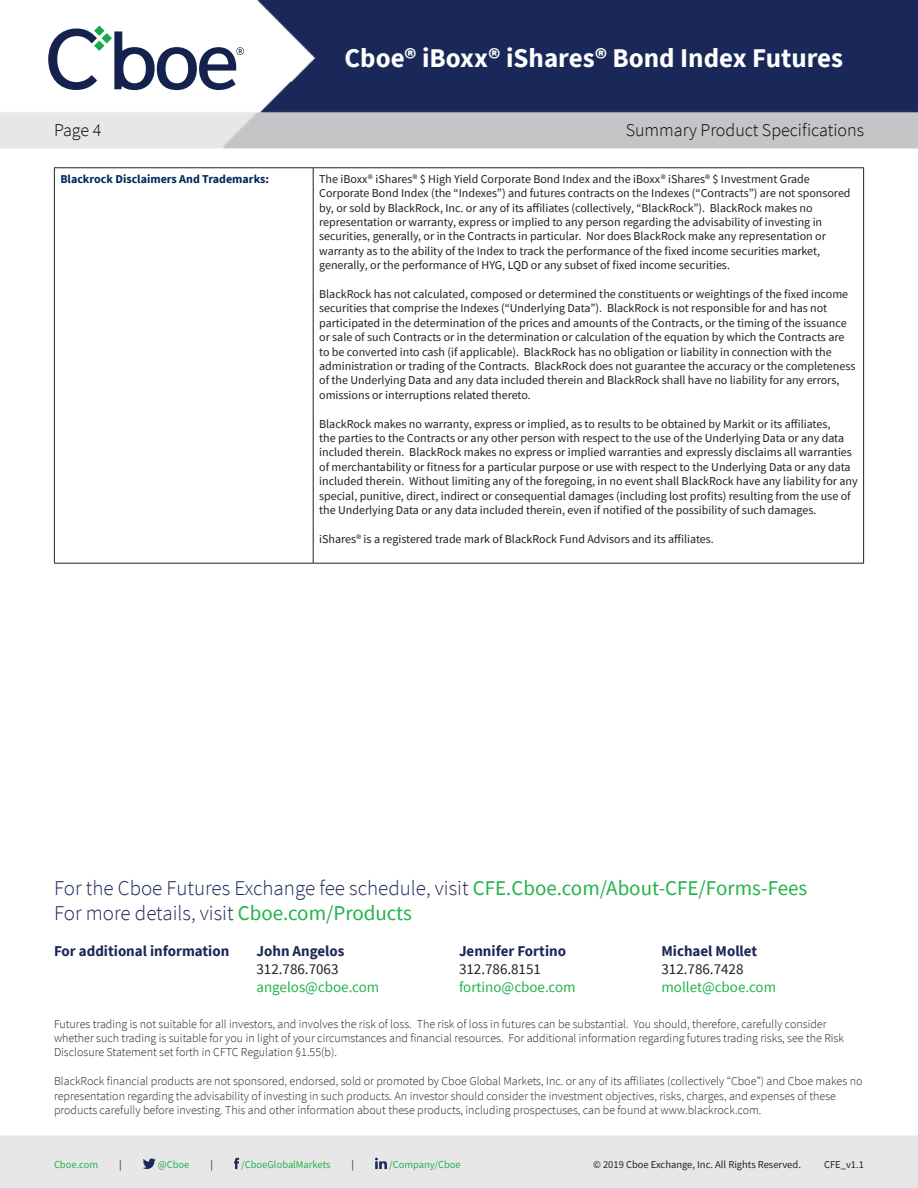
<style>
.page{position:relative;width:918px;height:1188px;background:#fff}
.page>*{position:absolute;margin:0;border:0;box-sizing:border-box;transform-origin:0 0}
.t1{font:700 27px "Source Sans Pro";color:#fff}
.t2{font:300 21px "Source Sans Pro";color:#1c2657}
.t3{font:300 18px "Source Sans Pro";color:#040503}
.t4{font:700 15px "Source Sans Pro";color:#1c2855}
.t5{font:15px "Source Sans Pro";color:#23b24b}
.t6{font:15px "Source Sans Pro";color:#231f20}
.t7{font:12px/14.4px "Source Sans Pro";color:#231f20}
.t8{font:300 12px/14.4px "Source Sans Pro";color:#231f20}
.t9{font:700 12px "Source Sans Pro";color:#00295c}
.t10{font:10.5px "Source Sans Pro";color:#231f20}
.t11{font:10.5px "Source Sans Pro";color:#23b24b}
.s1{font-weight:400;color:#23b24b}
</style>
<div class="page">
<img style="left:0;top:0;width:918px;height:1188px">
<svg style="left:143px;top:1158px;width:13px;height:11px"></svg>
<svg style="left:234px;top:1158px;width:5px;height:11px"></svg>
<svg style="left:375px;top:1158px;width:12px;height:11px"></svg>
<hr style="left:54px;top:167px;width:259px;height:1px;background:#231f20">
<hr style="left:54px;top:168px;width:1px;height:395px;background:#231f20">
<hr style="left:313px;top:167px;width:551px;height:1px;background:#231f20">
<hr style="left:313px;top:168px;width:1px;height:395px;background:#231f20">
<hr style="left:863px;top:168px;width:1px;height:395px;background:#231f20">
<hr style="left:54px;top:563px;width:259px;height:1px;background:#231f20">
<hr style="left:313px;top:563px;width:551px;height:1px;background:#231f20">
<div style="left:0;top:0;width:251px;height:90px;background:#fff"></div>
<svg style="left:48px;top:26px;width:196px;height:64px"></svg>
<p class="t1" style="left:345px;top:39px;width:500px">Cboe® iBoxx® iShares® Bond Index Futures</p>
<p class="t3" style="left:54px;top:119px;width:49px">Page 4</p>
<p class="t3" style="left:626px;top:119px;width:240px">Summary Product Specifications</p>
<p class="t9" style="left:60px;top:171px;width:210px">Blackrock Disclaimers And Trademarks:</p>
<p class="t7" style="left:319px;top:172px;width:533px">The iBoxx® iShares® $ High Yield Corporate Bond Index and the iBoxx® iShares® $ Investment Grade Corporate Bond Index (the “Indexes”) and futures contracts on the Indexes (“Contracts”) are not sponsored by, or sold by BlackRock, Inc. or any of its affiliates (collectively, “BlackRock”). BlackRock makes no representation or warranty, express or implied to any person regarding the advisability of investing in securities, generally, or in the Contracts in particular. Nor does BlackRock make any representation or warranty as to the ability of the Index to track the performance of the fixed income securities market, generally, or the performance of HYG, LQD or any subset of fixed income securities.</p>
<p class="t7" style="left:319px;top:287px;width:538px">BlackRock has not calculated, composed or determined the constituents or weightings of the fixed income securities that comprise the Indexes (“Underlying Data”). BlackRock is not responsible for and has not participated in the determination of the prices and amounts of the Contracts, or the timing of the issuance or sale of such Contracts or in the determination or calculation of the equation by which the Contracts are to be converted into cash (if applicable). BlackRock has no obligation or liability in connection with the administration or trading of the Contracts. BlackRock does not guarantee the accuracy or the completeness of the Underlying Data and any data included therein and BlackRock shall have no liability for any errors, omissions or interruptions related thereto.</p>
<p class="t7" style="left:319px;top:416px;width:540px">BlackRock makes no warranty, express or implied, as to results to be obtained by Markit or its affiliates,<br>the parties to the Contracts or any other person with respect to the use of the Underlying Data or any data included therein. BlackRock makes no express or implied warranties and expressly disclaims all warranties of merchantability or fitness for a particular purpose or use with respect to the Underlying Data or any data included therein. Without limiting any of the foregoing, in no event shall BlackRock have any liability for any special, punitive, direct, indirect or consequential damages (including lost profits) resulting from the use of the Underlying Data or any data included therein, even if notified of the possibility of such damages.</p>
<p class="t7" style="left:319px;top:532px;width:396px">iShares® is a registered trade mark of BlackRock Fund Advisors and its affiliates.</p>
<p class="t2" style="left:54px;top:875px;width:755px">For the Cboe Futures Exchange fee schedule, visit <span class="s1">CFE.Cboe.com/About-CFE/Forms-Fees</span></p>
<p class="t2" style="left:54px;top:900px;width:359px">For more details, visit <span class="s1">Cboe.com/Products</span></p>
<p class="t4" style="left:54px;top:941px;width:177px">For additional information</p>
<p class="t4" style="left:256px;top:941px;width:89px">John Angelos</p>
<p class="t6" style="left:256px;top:959px;width:84px">312.786.7063</p>
<p class="t5" style="left:256px;top:977px;width:124px">angelos@cboe.com</p>
<p class="t4" style="left:459px;top:941px;width:109px">Jennifer Fortino</p>
<p class="t6" style="left:459px;top:959px;width:84px">312.786.8151</p>
<p class="t5" style="left:459px;top:977px;width:118px">fortino@cboe.com</p>
<p class="t4" style="left:662px;top:941px;width:97px">Michael Mollet</p>
<p class="t6" style="left:662px;top:959px;width:84px">312.786.7428</p>
<p class="t5" style="left:662px;top:977px;width:116px">mollet@cboe.com</p>
<p class="t8" style="left:54px;top:1016px;width:792px">Futures trading is not suitable for all investors, and involves the risk of loss. The risk of loss in futures can be substantial. You should, therefore, carefully consider whether such trading is suitable for you in light of your circumstances and financial resources. For additional information regarding futures trading risks, see the Risk<br>Disclosure Statement set forth in CFTC Regulation §1.55(b).</p>
<p class="t8" style="left:54px;top:1074px;width:810px">BlackRock financial products are not sponsored, endorsed, sold or promoted by Cboe Global Markets, Inc. or any of its affiliates (collectively “Cboe”) and Cboe makes no</p>
<p class="t8" style="left:54px;top:1088px;width:784px">representation regarding the advisability of investing in such products. An investor should consider the investment objectives, risks, charges, and expenses of these products carefully before investing. This and other information about these products, including prospectuses, can be found at www.blackrock.com.</p>
<p class="t11" style="left:54px;top:1157px;width:46px">Cboe.com</p>
<p class="t10" style="left:119px;top:1157px;width:4px">|</p>
<p class="t11" style="left:158px;top:1157px;width:33px">@Cboe</p>
<p class="t10" style="left:210px;top:1157px;width:4px">|</p>
<p class="t11" style="left:241px;top:1157px;width:91px">/CboeGlobalMarkets</p>
<p class="t10" style="left:352px;top:1157px;width:4px">|</p>
<p class="t11" style="left:389px;top:1157px;width:73px">/Company/Cboe</p>
<p class="t10" style="left:593px;top:1157px;width:209px">© 2019 Cboe Exchange, Inc. All Rights Reserved.</p>
<p class="t10" style="left:824px;top:1157px;width:41px">CFE_v1.1</p>
</div>
